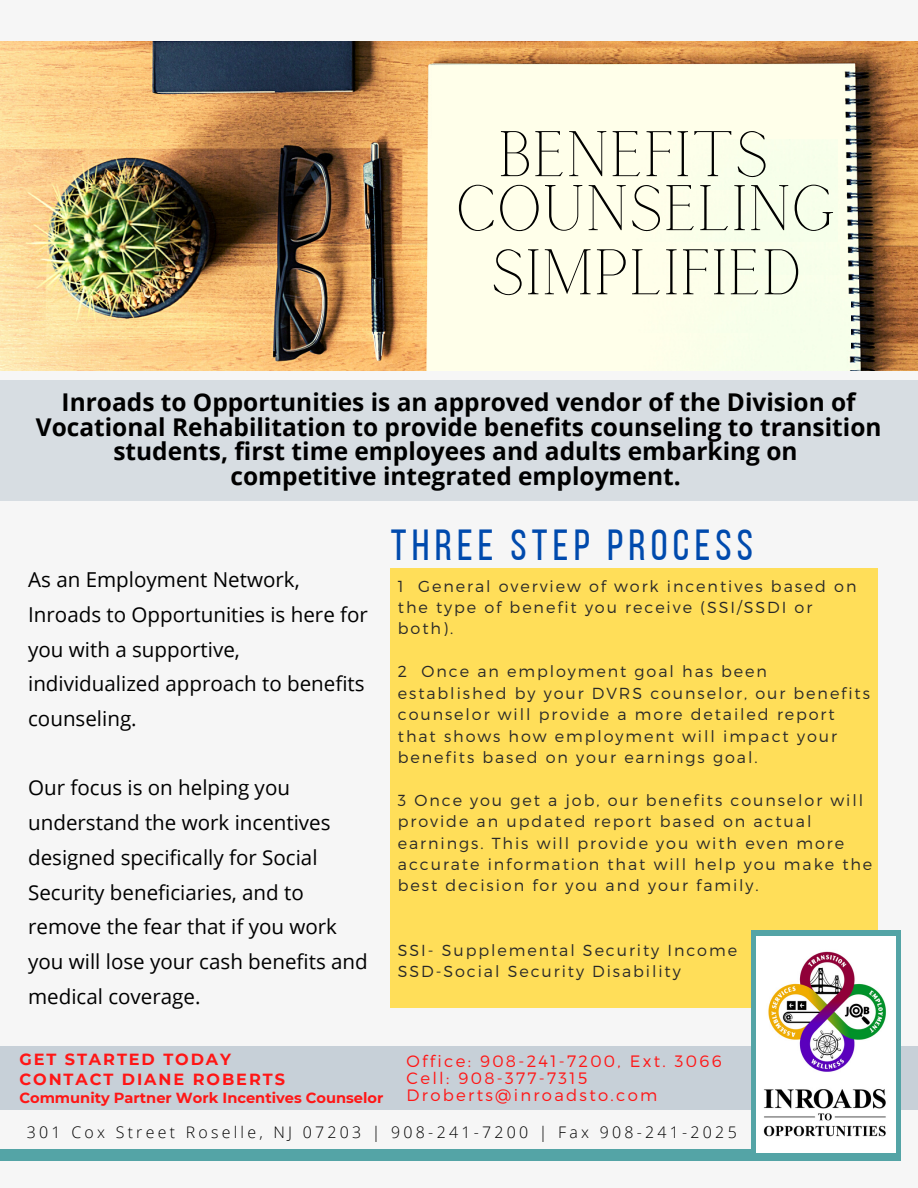
<style>
.page{position:relative;width:918px;height:1188px;background:#f6f6f6}
.page>*{position:absolute;margin:0;border:0;box-sizing:border-box;transform-origin:0 0}
.t1{font:63.75px/54px "Calgary";color:#000;text-align:center}
.t2{font:43.35px "Bebas Neue";letter-spacing:.12em;color:#004aad}
.t3{font:700 24.45px/24.8px "Open Sans";color:#000;text-align:center}
.t4{font:20.55px/34.7px "Open Sans";color:#000}
.t5{font:300 16.5px/16.8px "Montserrat";letter-spacing:.14em;color:#ff1616}
.t6{font:300 16.05px/21.5px "Montserrat";letter-spacing:.12em;color:#292929}
.t7{font:700 16.05px/20.2px "Montserrat";letter-spacing:.12em;color:#ff1616}
.t8{font:300 15.9px "Open Sans";letter-spacing:.205em;color:#000}
.t9{font:700 14.55px "Montserrat";color:#ff1616}
</style>
<div class="page">
<img style="left:0;top:42px;width:918px;height:328px">
<div style="left:0;top:1150px;width:850px;height:11px;background:#54a4a6"></div>
<div style="left:391px;top:568px;width:487px;height:440px;background:#ffde59"></div>
<div style="left:0;top:1046px;width:918px;height:63px;background:#c7d0d8"></div>
<img style="left:428px;top:140px;width:410px;height:103px">
<div style="left:430px;top:242px;width:409px;height:34px;background:#ffffea"></div>
<img style="left:441px;top:298px;width:410px;height:52px">
<img style="left:430px;top:276px;width:409px;height:56px">
<div style="left:752px;top:931px;width:149px;height:230px;background:#54a4a6"></div>
<img style="left:757px;top:937px;width:139px;height:215px">
<div style="left:0;top:380px;width:918px;height:120px;background:#d7dde2"></div>
<h1 class="t1" style="left:456px;top:130px;width:382px">BENEFITS<br>COUNSELING</h1>
<h1 class="t1" style="left:491px;top:248px;width:312px">SIMPLIFIED</h1>
<h3 class="t3" style="left:36px;top:389px;width:847px">Inroads to Opportunities is an approved vendor of the Division of Vocational Rehabilitation to provide benefits counseling to transition students, first time employees and adults embarking on<br>competitive integrated employment.</h3>
<p class="t4" style="left:28px;top:562px;width:341px">As an Employment Network,<br>Inroads to Opportunities is here for you with a supportive, individualized approach to benefits counseling.</p>
<p class="t4" style="left:28px;top:770px;width:341px">Our focus is on helping you understand the work incentives designed specifically for Social<br>Security beneficiaries, and to remove the fear that if you work you will lose your cash benefits and medical coverage.</p>
<h2 class="t2" style="left:391px;top:528px;width:364px">THREE STEP PROCESS</h2>
<p class="t6" style="left:398px;top:574px;width:460px">1 General overview of work incentives based on the type of benefit you receive (SSI/SSDI or both).</p>
<p class="t6" style="left:398px;top:660px;width:474px">2 Once an employment goal has been established by your DVRS counselor, our benefits counselor will provide a more detailed report that shows how employment will impact your benefits based on your earnings goal.</p>
<p class="t6" style="left:398px;top:789px;width:476px">3 Once you get a job, our benefits counselor will provide an updated report based on actual earnings. This will provide you with even more accurate information that will help you make the best decision for you and your family.</p>
<p class="t6" style="left:398px;top:938px;width:341px">SSI- Supplemental Security Income<br>SSD-Social Security Disability</p>
<p class="t7" style="left:19px;top:1049px;width:267px">GET STARTED TODAY<br>CONTACT DIANE ROBERTS</p>
<p class="t9" style="left:19px;top:1089px;width:366px">Community Partner Work Incentives Counselor</p>
<p class="t5" style="left:407px;top:1052px;width:317px">Office: 908-241-7200, Ext. 3066<br>Cell: 908-377-7315<br>Droberts@inroadsto.com</p>
<p class="t8" style="left:27px;top:1121px;width:711px">301 Cox Street Roselle, NJ 07203 | 908-241-7200 | Fax 908-241-2025</p>
</div>
